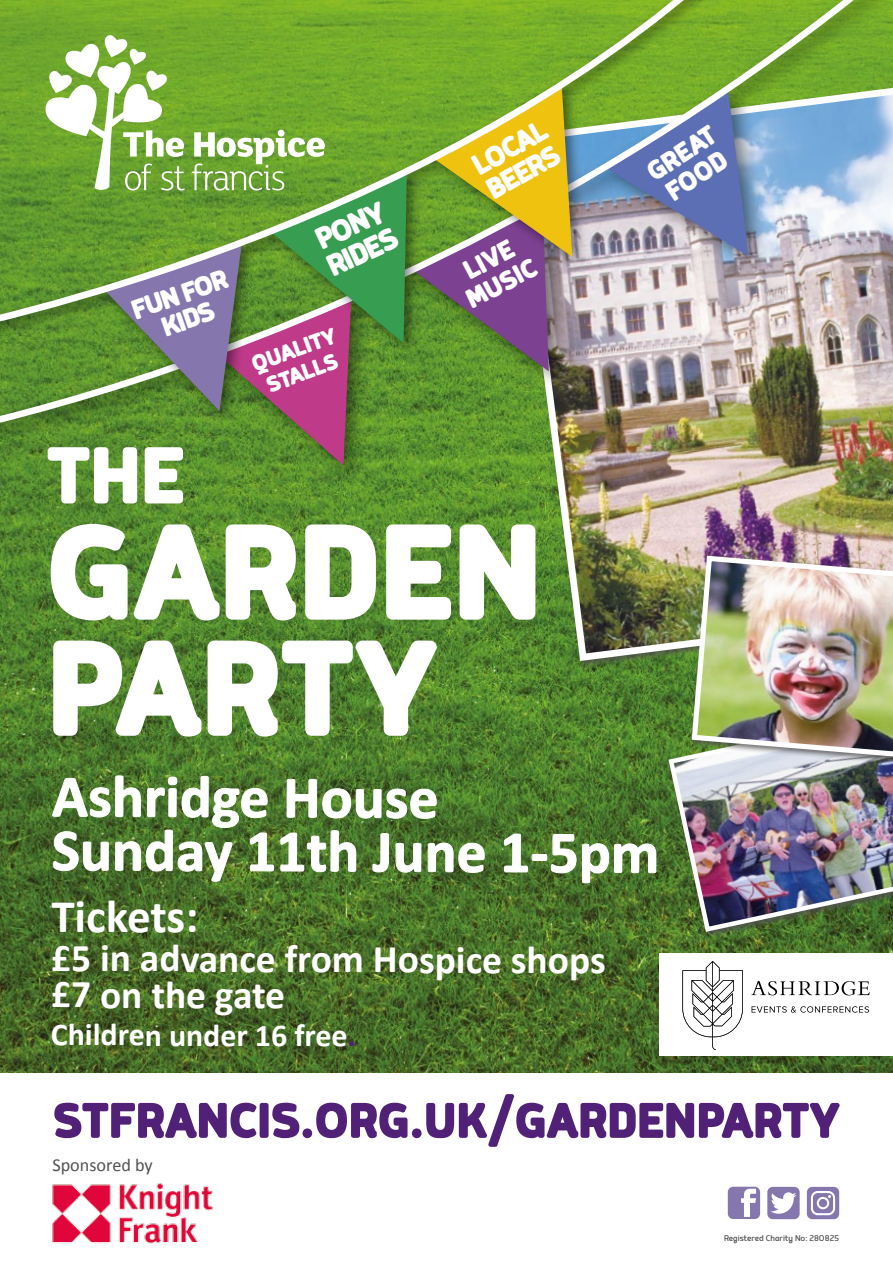
<style>
.page{position:relative;width:893px;height:1263px;background:#fff}
.page>*{position:absolute;margin:0;border:0;box-sizing:border-box;transform-origin:0 0}
.t1{font:900 167.55px "Mairy";color:#fff}
.t2{font:900 99px "Mairy";color:#fff}
.t3{font:900 61.5px "Mairy";color:#512178}
.t4{font:700 59.7px/54.3px "Calibri";letter-spacing:-.005em;color:#fff}
.t5{font:700 46.95px "Calibri";letter-spacing:-.005em;color:#fff}
.t6{font:700 39.45px/35.7px "Calibri";letter-spacing:-.005em;color:#fff}
.t7{font:900 37.65px/28.7px "Mairy";color:#fff}
.t8{font:900 36.15px/27.6px "Mairy";color:#fff}
.t9{font:900 33.9px/25.8px "Mairy";color:#fff;text-align:center}
.t10{font:900 33.45px/27px "Mairy";color:#fff}
.t11{font:900 33.15px/26.7px "Mairy";color:#fff;text-align:center}
.t12{font:700 31.8px "Calibri";letter-spacing:-.005em;color:#fff}
.t13{font:900 27.9px/24.5px "Mairy";color:#fff}
.t14{font:18.3px "Calibri";color:#535051}
.t15{font:10.35px "Mairy";color:#535051}
.s1{color:#512178}
</style>
<div class="page">
<img style="left:0;top:486px;width:893px;height:587px">
<img style="left:510px;top:486px;width:383px;height:179px">
<div style="left:667px;top:710px;width:226px;height:229px;background:#535051;opacity:.8"></div>
<img style="left:666px;top:708px;width:227px;height:226px">
<img style="left:52px;top:1183px;width:161px;height:61px">
<svg style="left:728px;top:1187px;width:32px;height:32px"></svg>
<svg style="left:767px;top:1187px;width:33px;height:32px"></svg>
<div style="left:690px;top:554px;width:203px;height:213px;background:#535051;opacity:.8"></div>
<img style="left:689px;top:553px;width:204px;height:208px">
<div style="left:807px;top:1187px;width:32px;height:32px;background:#8577ae;border-radius:5px"></div>
<svg style="left:811px;top:1191px;width:24px;height:24px"></svg>
<svg style="left:286px;top:778px;width:151px;height:41px;background:#608644"></svg>
<svg style="left:52px;top:775px;width:222px;height:107px;background:#5a7e3e"></svg>
<svg style="left:280px;top:830px;width:77px;height:42px;background:#5f8245"></svg>
<svg style="left:372px;top:833px;width:17px;height:40px"></svg>
<svg style="left:395px;top:842px;width:90px;height:31px;background:#65884b"></svg>
<svg style="left:504px;top:833px;width:153px;height:51px;background:#597e3e"></svg>
<div style="left:0;top:0;width:893px;height:486px;background:#000;opacity:.5"></div>
<img style="left:0;top:0;width:893px;height:455px">
<div style="left:0;top:0;width:716px;height:426px;background:#000;opacity:.5"></div>
<svg style="left:45px;top:344px;width:362px;height:121px;background:#717c49"></svg>
<svg style="left:414px;top:344px;width:158px;height:27px;background:#638340"></svg>
<svg style="left:0;top:0;width:708px;height:344px;background:#82a356"></svg>
<div style="left:660px;top:953px;width:233px;height:103px;background:#fff"></div>
<svg style="left:682px;top:961px;width:61px;height:89px"></svg>
<svg style="left:751px;top:981px;width:119px;height:14px"></svg>
<svg style="left:751px;top:1006px;width:118px;height:7px"></svg>
<p class="t9" style="left:128px;top:298px;width:101px;rotate:-19deg">FUN FOR<br>KIDS</p>
<p class="t7" style="left:310px;top:227px;width:76px;rotate:-25deg">PONY<br>RIDES</p>
<p class="t13" style="left:248px;top:353px;width:90px;rotate:-20deg">QUALITY<br>STALLS</p>
<p class="t8" style="left:467px;top:154px;width:83px;rotate:-29deg">LOCAL<br>BEERS</p>
<p class="t11" style="left:449px;top:265px;width:78px;rotate:-28deg">LIVE<br>MUSIC</p>
<p class="t10" style="left:642px;top:162px;width:79px;rotate:-33deg">GREAT<br>FOOD</p>
<h2 class="t2" style="left:47px;top:417px;width:139px">THE</h2>
<h1 class="t1" style="left:47px;top:473px;width:496px">GARDEN</h1>
<h1 class="t1" style="left:47px;top:590px;width:392px">PARTY</h1>
<h3 class="t4" style="left:52px;top:767px;width:610px">Ashridge House<br>Sunday 11th June 1-5pm</h3>
<p class="t5" style="left:51px;top:887px;width:149px">Tickets:</p>
<p class="t6" style="left:51px;top:939px;width:556px">£5 in advance from Hospice shops £7 on the gate</p>
<p class="t12" style="left:51px;top:1015px;width:307px">Children under 16 free<span class="s1">.</span></p>
<h3 class="t3" style="left:53px;top:1084px;width:788px">STFRANCIS.ORG.UK/GARDENPARTY</h3>
<p class="t14" style="left:52px;top:1153px;width:102px">Sponsored by</p>
<p class="t15" style="left:724px;top:1232px;width:116px">Registered Charity No: 280825</p>
</div>
